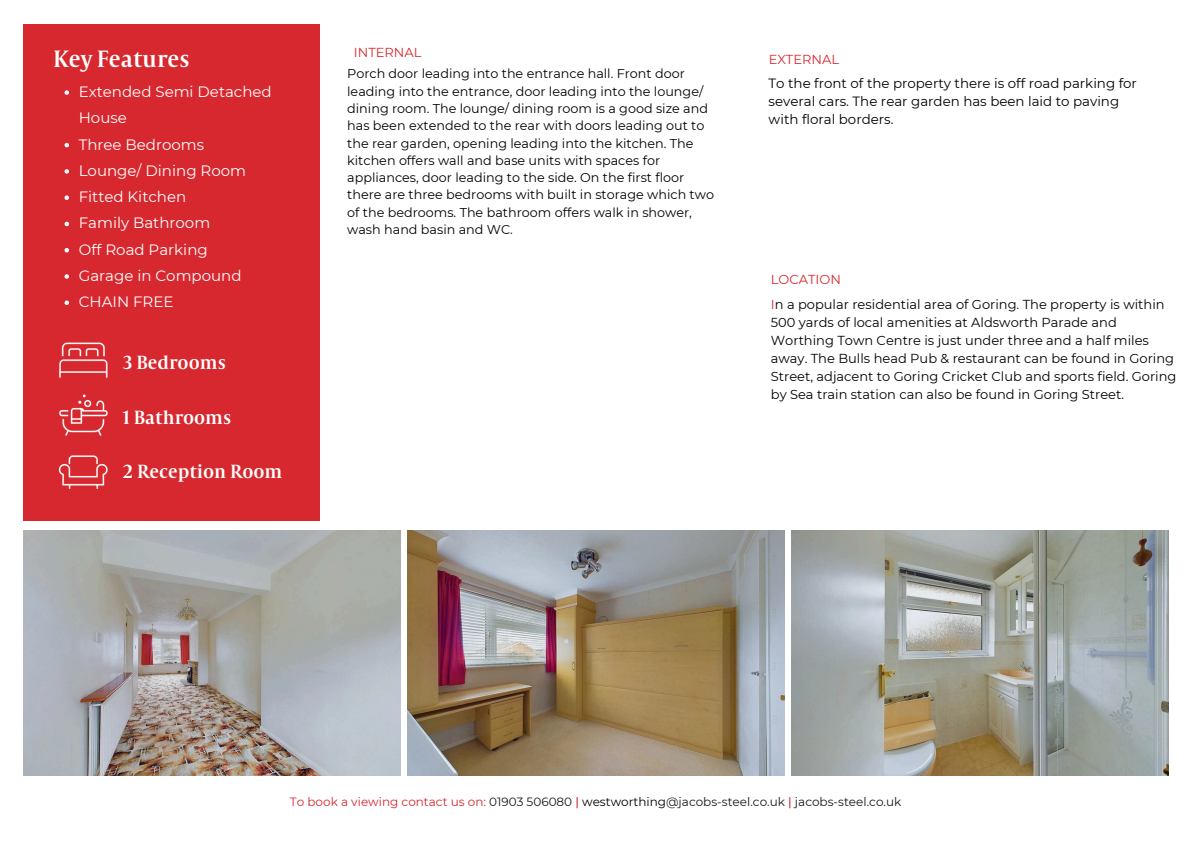
<style>
.page{position:relative;width:1191px;height:843px;background:#fff}
.page>*{position:absolute;margin:0;border:0;box-sizing:border-box;transform-origin:0 0}
.t1{font:26px "Capitolium Road";color:#fff}
.t2{font:21px "Capitolium Road";color:#fff}
.t3{font:15px/26.2px "Montserrat";color:#fff}
.t4{font:13.4px/18px "Montserrat";color:#000}
.t5{font:13px/18px "Montserrat";color:#000}
.t6{font:13px "Montserrat";color:#d7282f}
.t7{font:12.8px/17.2px "Montserrat";color:#000}
.t8{font:12px "Montserrat";color:#191718}
.s1{color:#d7282f}
.s2{font-weight:500;color:#d7282f}
.s3{color:#000}
</style>
<div class="page">
<img style="left:23px;top:530px;width:377px;height:245px">
<img style="left:407px;top:530px;width:377px;height:245px">
<img style="left:791px;top:530px;width:377px;height:245px">
<div style="left:23px;top:25px;width:297px;height:496px;background:#d7282f"></div>
<img style="left:58px;top:455px;width:50px;height:34px">
<img style="left:59px;top:394px;width:49px;height:42px">
<img style="left:59px;top:342px;width:49px;height:36px">
<svg style="left:64px;top:90px;width:5px;height:5px"></svg>
<svg style="left:64px;top:143px;width:5px;height:4px"></svg>
<svg style="left:64px;top:169px;width:5px;height:5px"></svg>
<svg style="left:64px;top:195px;width:5px;height:5px"></svg>
<svg style="left:64px;top:222px;width:5px;height:4px"></svg>
<svg style="left:64px;top:248px;width:5px;height:4px"></svg>
<svg style="left:64px;top:274px;width:5px;height:5px"></svg>
<svg style="left:64px;top:300px;width:5px;height:5px"></svg>
<p class="t1" style="left:53px;top:50px;width:138px">Key Features</p>
<p class="t3" style="left:79px;top:79px;width:194px">Extended Semi Detached<br>House</p>
<p class="t3" style="left:79px;top:131px;width:127px">Three Bedrooms</p>
<p class="t3" style="left:79px;top:157px;width:169px">Lounge/ Dining Room</p>
<h4 class="t3" style="left:79px;top:184px;width:109px">Fitted Kitchen</h4>
<h4 class="t3" style="left:79px;top:210px;width:133px">Family Bathroom</h4>
<h5 class="t3" style="left:79px;top:236px;width:130px">Off Road Parking</h5>
<h5 class="t3" style="left:79px;top:262px;width:164px">Garage in Compound</h5>
<p class="t3" style="left:79px;top:289px;width:96px">CHAIN FREE</p>
<p class="t2" style="left:123px;top:355px;width:104px">3 Bedrooms</p>
<p class="t2" style="left:123px;top:410px;width:110px">1 Bathrooms</p>
<p class="t2" style="left:123px;top:464px;width:161px">2 Reception Room</p>
<p class="t6" style="left:354px;top:45px;width:69px">INTERNAL</p>
<h2 class="t7" style="left:347px;top:65px;width:368px">Porch door leading into the entrance hall. Front door leading into the entrance, door leading into the lounge/ dining room. The lounge/ dining room is a good size and has been extended to the rear with doors leading out to the rear garden, opening leading into the kitchen. The kitchen offers wall and base units with spaces for appliances, door leading to the side. On the first floor there are three bedrooms with built in storage which two of the bedrooms. The bathroom offers walk in shower, wash hand basin and WC.</h2>
<p class="t6" style="left:768px;top:51px;width:72px">EXTERNAL</p>
<h3 class="t4" style="left:768px;top:74px;width:370px">To the front of the property there is off road parking for several cars. The rear garden has been laid to paving with floral borders.</h3>
<h2 class="t6" style="left:770px;top:272px;width:72px">LOCATION</h2>
<h2 class="t5" style="left:770px;top:295px;width:407px"><span class="s1">I</span>n a popular residential area of Goring. The property is within 500 yards of local amenities at Aldsworth Parade and Worthing Town Centre is just under three and a half miles away. The Bulls head Pub &amp; restaurant can be found in Goring Street, adjacent to Goring Cricket Club and sports field. Goring by Sea train station can also be found in Goring Street.</h2>
<h1 class="t8" style="left:290px;top:794px;width:613px"><span class="s1">To book a viewing contact us on:</span> 01903 506080 <span class="s2">|</span> <span class="s3">westworthing</span>@jacobs-steel.co.uk <span class="s2">|</span> jacobs-steel.co.uk</h1>
</div>
